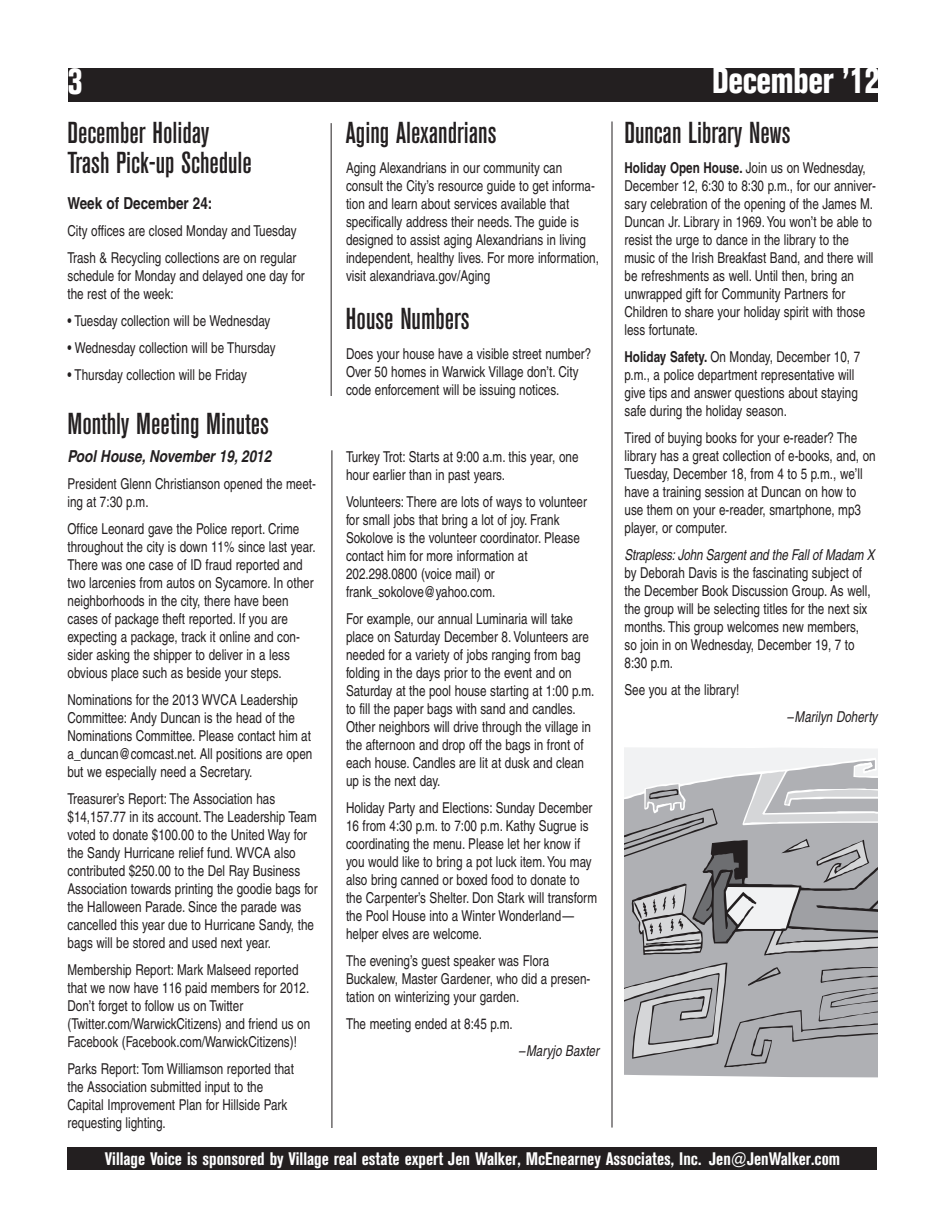
<style>
.page{position:relative;width:945px;height:1215px;background:#fff}
.page>*{position:absolute;margin:0;border:0;box-sizing:border-box;transform-origin:0 0}
.t1{font:800 condensed 36px "Akzidenz Grotesk BE";letter-spacing:-.01em;color:#fff;scale:.85 1}
.t2{font:500 condensed 30px/30px "Akzidenz Grotesk BE";color:#231f20}
.t3{font:700 condensed 18px "Akzidenz Grotesk BE";color:#fff}
.t4{font:italic 700 condensed 16.5px "Helvetica";color:#231f20}
.t5{font:700 condensed 16.5px "Helvetica";color:#231f20}
.t6{font:condensed 15px/18px "Helvetica";color:#231f20;scale:.95 1}
.t7{font:italic condensed 15px "Helvetica";letter-spacing:-.01em;color:#231f20;scale:.95 1}
.s1{font-weight:700}
</style>
<div class="page">
<div style="left:68px;top:68px;width:810px;height:34px;background:#231f20"></div>
<div style="left:68px;top:1148px;width:810px;height:22px;background:#231f20"></div>
<hr style="left:612px;top:122px;width:1px;height:1006px;background:#231f20">
<hr style="left:332px;top:450px;width:1px;height:678px;background:#231f20">
<hr style="left:331px;top:123px;width:1px;height:273px;background:#231f20">
<svg style="left:624px;top:956px;width:253px;height:122px;background:#b5b6ba"></svg>
<svg style="left:624px;top:748px;width:253px;height:208px"></svg>
<svg style="left:624px;top:963px;width:253px;height:104px;background:#a8a9ac"></svg>
<h1 class="t1" style="left:67px;top:68px;width:19px">3</h1>
<h1 class="t1" style="left:712px;top:68px;width:199px">December ’12</h1>
<h2 class="t2" style="left:68px;top:119px;width:186px">December Holiday<br>Trash Pick-up Schedule</h2>
<p class="t5" style="left:68px;top:197px;width:146px">Week of December 24:</p>
<p class="t6" style="left:68px;top:218px;width:243px;line-height:27px">City offices are closed Monday and Tuesday<br>Trash &amp; Recycling collections are on regular</p>
<p class="t6" style="left:68px;top:268px;width:251px">schedule for Monday and delayed one day for the rest of the week:</p>
<p class="t6" style="left:68px;top:313px;width:215px">• Tuesday collection will be Wednesday</p>
<p class="t6" style="left:68px;top:340px;width:221px">• Wednesday collection will be Thursday</p>
<p class="t6" style="left:68px;top:367px;width:190px">• Thursday collection will be Friday</p>
<h2 class="t2" style="left:68px;top:410px;width:203px">Monthly Meeting Minutes</h2>
<p class="t4" style="left:68px;top:450px;width:205px">Pool House, November 19, 2012</p>
<p class="t6" style="left:68px;top:476px;width:263px">President Glenn Christianson opened the meet&shy;ing at 7:30 p.m.</p>
<p class="t6" style="left:68px;top:521px;width:263px">Office Leonard gave the Police report. Crime throughout the city is down 11% since last year.<br>There was one case of ID fraud reported and two larcenies from autos on Sycamore. In other neighborhoods in the city, there have been cases of package theft reported. If you are expecting a package, track it online and con&shy;sider asking the shipper to deliver in a less obvious place such as beside your steps.</p>
<p class="t6" style="left:68px;top:692px;width:259px">Nominations for the 2013 WVCA Leadership Committee: Andy Duncan is the head of the Nominations Committee. Please contact him at a_duncan@comcast.net. All positions are open but we especially need a Secretary.</p>
<p class="t6" style="left:68px;top:791px;width:265px">Treasurer’s Report: The Association has $14,157.77 in its account. The Leadership Team voted to donate $100.00 to the United Way for the Sandy Hurricane relief fund. WVCA also contributed $250.00 to the Del Ray Business Association towards printing the goodie bags for the Halloween Parade. Since the parade was cancelled this year due to Hurricane Sandy, the bags will be stored and used next year.</p>
<p class="t6" style="left:68px;top:962px;width:257px">Membership Report: Mark Malseed reported that we now have 116 paid members for 2012.<br>Don’t forget to follow us on Twitter (Twitter.com/WarwickCitizens) and friend us on Facebook (Facebook.com/WarwickCitizens)!</p>
<p class="t6" style="left:68px;top:1061px;width:240px">Parks Report: Tom Williamson reported that the Association submitted input to the Capital Improvement Plan for Hillside Park requesting lighting.</p>
<h2 class="t2" style="left:346px;top:119px;width:152px">Aging Alexandrians</h2>
<p class="t6" style="left:346px;top:160px;width:268px">Aging Alexandrians in our community can consult the City’s resource guide to get informa&shy;tion and learn about services available that specifically address their needs. The guide is designed to assist aging Alexandrians in living independent, healthy lives. For more information, visit alexandriava.gov/Aging</p>
<h2 class="t2" style="left:346px;top:305px;width:125px">House Numbers</h2>
<p class="t6" style="left:346px;top:346px;width:260px">Does your house have a visible street number?<br>Over 50 homes in Warwick Village don’t. City code enforcement will be issuing notices.</p>
<p class="t6" style="left:346px;top:449px;width:246px">Turkey Trot: Starts at 9:00 a.m. this year, one hour earlier than in past years.</p>
<p class="t6" style="left:346px;top:494px;width:255px">Volunteers: There are lots of ways to volunteer for small jobs that bring a lot of joy. Frank Sokolove is the volunteer coordinator. Please contact him for more information at 202.298.0800 (voice mail) or frank_sokolove@yahoo.com.</p>
<p class="t6" style="left:346px;top:611px;width:263px">For example, our annual Luminaria will take place on Saturday December 8. Volunteers are needed for a variety of jobs ranging from bag folding in the days prior to the event and on Saturday at the pool house starting at 1:00 p.m. to fill the paper bags with sand and candles.<br>Other neighbors will drive through the village in the afternoon and drop off the bags in front of each house. Candles are lit at dusk and clean up is the next day.</p>
<p class="t6" style="left:346px;top:800px;width:266px">Holiday Party and Elections: Sunday December 16 from 4:30 p.m. to 7:00 p.m. Kathy Sugrue is coordinating the menu. Please let her know if you would like to bring a pot luck item.You may also bring canned or boxed food to donate to the Carpenter’s Shelter. Don Stark will transform the Pool House into a Winter Wonderland— helper elves are welcome.</p>
<p class="t6" style="left:346px;top:953px;width:259px">The evening’s guest speaker was Flora<br>Buckalew, Master Gardener, who did a presen&shy;tation on winterizing your garden.</p>
<p class="t6" style="left:346px;top:1016px;width:177px">The meeting ended at 8:45 p.m.</p>
<p class="t7" style="left:518px;top:1045px;width:86px">–Maryjo Baxter</p>
<h2 class="t2" style="left:624px;top:119px;width:168px">Duncan Library News</h2>
<p class="t6" style="left:625px;top:160px;width:266px"><span class="s1">Holiday Open House.</span> Join us on Wednesday, December 12, 6:30 to 8:30 p.m., for our anniver&shy;sary celebration of the opening of the James M.<br>Duncan Jr. Library in 1969.You won’t be able to resist the urge to dance in the library to the music of the Irish Breakfast Band, and there will be refreshments as well. Until then, bring an unwrapped gift for Community Partners for Children to share your holiday spirit with those less fortunate.</p>
<p class="t6" style="left:625px;top:349px;width:250px"><span class="s1">Holiday Safety.</span> On Monday, December 10, 7 p.m., a police department representative will give tips and answer questions about staying safe during the holiday season.</p>
<p class="t6" style="left:625px;top:430px;width:266px">Tired of buying books for your e-reader? The library has a great collection of e-books, and, on Tuesday, December 18, from 4 to 5 p.m., we’ll have a training session at Duncan on how to use them on your e-reader, smartphone, mp3 player, or computer.</p>
<p class="t7" style="left:625px;top:549px;width:265px">Strapless: John Sargent and the Fall of Madam X</p>
<p class="t6" style="left:625px;top:565px;width:261px">by Deborah Davis is the fascinating subject of the December Book Discussion Group. As well, the group will be selecting titles for the next six months. This group welcomes new members, so join in on Wednesday, December 19, 7 to 8:30 p.m.</p>
<p class="t6" style="left:625px;top:682px;width:123px">See you at the library!</p>
<p class="t7" style="left:787px;top:711px;width:97px">–Marilyn Doherty</p>
<p class="t3" style="left:105px;top:1152px;width:737px">Village Voice is sponsored by Village real estate expert Jen Walker, McEnearney Associates, Inc. Jen@JenWalker.com</p>
</div>
